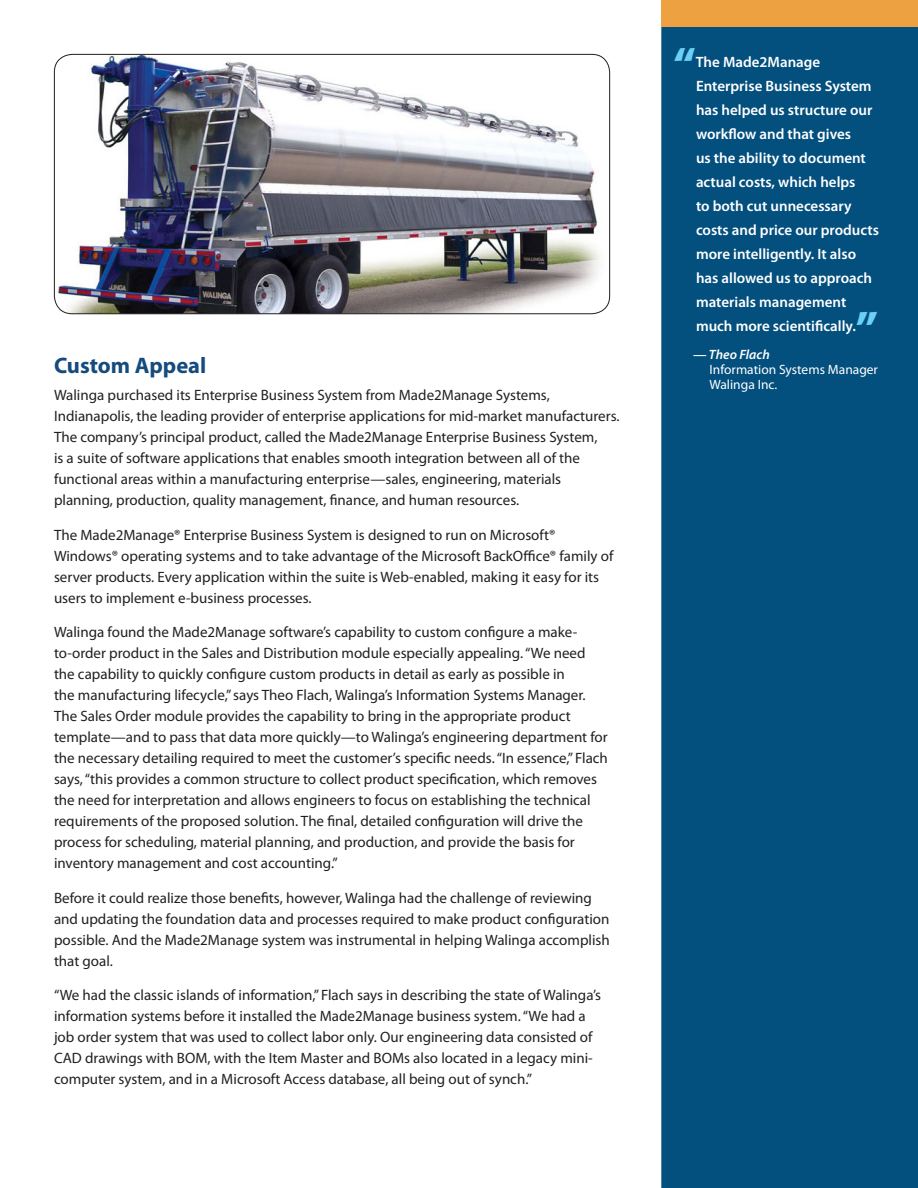
<style>
.page{position:relative;width:918px;height:1188px;background:#fff}
.page>*{position:absolute;margin:0;border:0;box-sizing:border-box;transform-origin:0 0}
.Side_Bar_Text__Quote{font:900 45px "Myriad Pro";color:#6bcff6}
.SUBHEAD1{font:700 22.5px "Myriad Pro";color:#154b7d}
.BODY{font:15px/21px "Myriad Pro";color:#231f20}
.Side_Bar_Text__Quote-2{font:600 15px/24px "Myriad Pro";color:#fff}
.Side_Bar_Quote_Attib{font:13.5px "Myriad Pro";color:#fff}
.Side_Bar_Quote_Autho{font:italic 600 13.5px "Myriad Pro";color:#fff}
</style>
<div class="page">
<div style="left:661px;top:27px;width:257px;height:1161px;background:#034f7e"></div>
<div style="left:661px;top:0;width:257px;height:27px;background:#eea141"></div>
<img style="left:54px;top:54px;width:556px;height:260px">
<div style="left:54px;top:54px;width:556px;height:260px;border:1px solid #231f20;border-radius:18px"></div>
<p class="SUBHEAD1" style="left:54px;top:350px;width:154px">Custom Appeal</p>
<p class="BODY" style="left:54px;top:385px;width:567px">Walinga purchased its Enterprise Business System from Made2Manage Systems, Indianapolis, the leading provider of enterprise applications for mid-market manufacturers.<br>The company’s principal product, called the Made2Manage Enterprise Business System,<br>is a suite of software applications that enables smooth integration between all of the functional areas within a manufacturing enterprise—sales, engineering, materials planning, production, quality management, finance, and human resources.</p>
<p class="BODY" style="left:54px;top:524px;width:561px">The Made2Manage® Enterprise Business System is designed to run on Microsoft® Windows® operating systems and to take advantage of the Microsoft BackOffice® family of server products. Every application within the suite is Web-enabled, making it easy for its users to implement e-business processes.</p>
<p class="BODY" style="left:54px;top:622px;width:555px">Walinga found the Made2Manage software’s capability to custom configure a make&shy;to-order product in the Sales and Distribution module especially appealing. “We need the capability to quickly configure custom products in detail as early as possible in<br>the manufacturing lifecycle,” says Theo Flach, Walinga’s Information Systems Manager.<br>The Sales Order module provides the capability to bring in the appropriate product template—and to pass that data more quickly—to Walinga’s engineering department for the necessary detailing required to meet the customer’s specific needs. “In essence,” Flach says, “this provides a common structure to collect product specification, which removes the need for interpretation and allows engineers to focus on establishing the technical requirements of the proposed solution. The final, detailed configuration will drive the process for scheduling, material planning, and production, and provide the basis for inventory management and cost accounting.”</p>
<p class="BODY" style="left:54px;top:887px;width:557px">Before it could realize those benefits, however, Walinga had the challenge of reviewing and updating the foundation data and processes required to make product configuration possible. And the Made2Manage system was instrumental in helping Walinga accomplish that goal.</p>
<p class="BODY" style="left:54px;top:985px;width:549px">“We had the classic islands of information,” Flach says in describing the state of Walinga’s information systems before it installed the Made2Manage business system. “We had a job order system that was used to collect labor only. Our engineering data consisted of CAD drawings with BOM, with the Item Master and BOMs also located in a legacy mini&shy;computer system, and in a Microsoft Access database, all being out of synch.”</p>
<p class="Side_Bar_Text__Quote" style="left:674px;top:38px;width:24px">“</p>
<p class="Side_Bar_Text__Quote-2" style="left:696px;top:49px;width:185px">The Made2Manage<br>Enterprise Business System has helped us structure our workflow and that gives<br>us the ability to document actual costs, which helps<br>to both cut unnecessary costs and price our products more intelligently. It also has allowed us to approach materials management much more scientifically.</p>
<p class="Side_Bar_Text__Quote" style="left:856px;top:302px;width:24px">”</p>
<p class="Side_Bar_Quote_Autho" style="left:693px;top:346px;width:78px">— Theo Flach</p>
<p class="Side_Bar_Quote_Attib" style="left:710px;top:361px;width:170px">Information Systems Manager</p>
<p class="Side_Bar_Quote_Attib" style="left:710px;top:376px;width:69px">Walinga Inc.</p>
</div>
